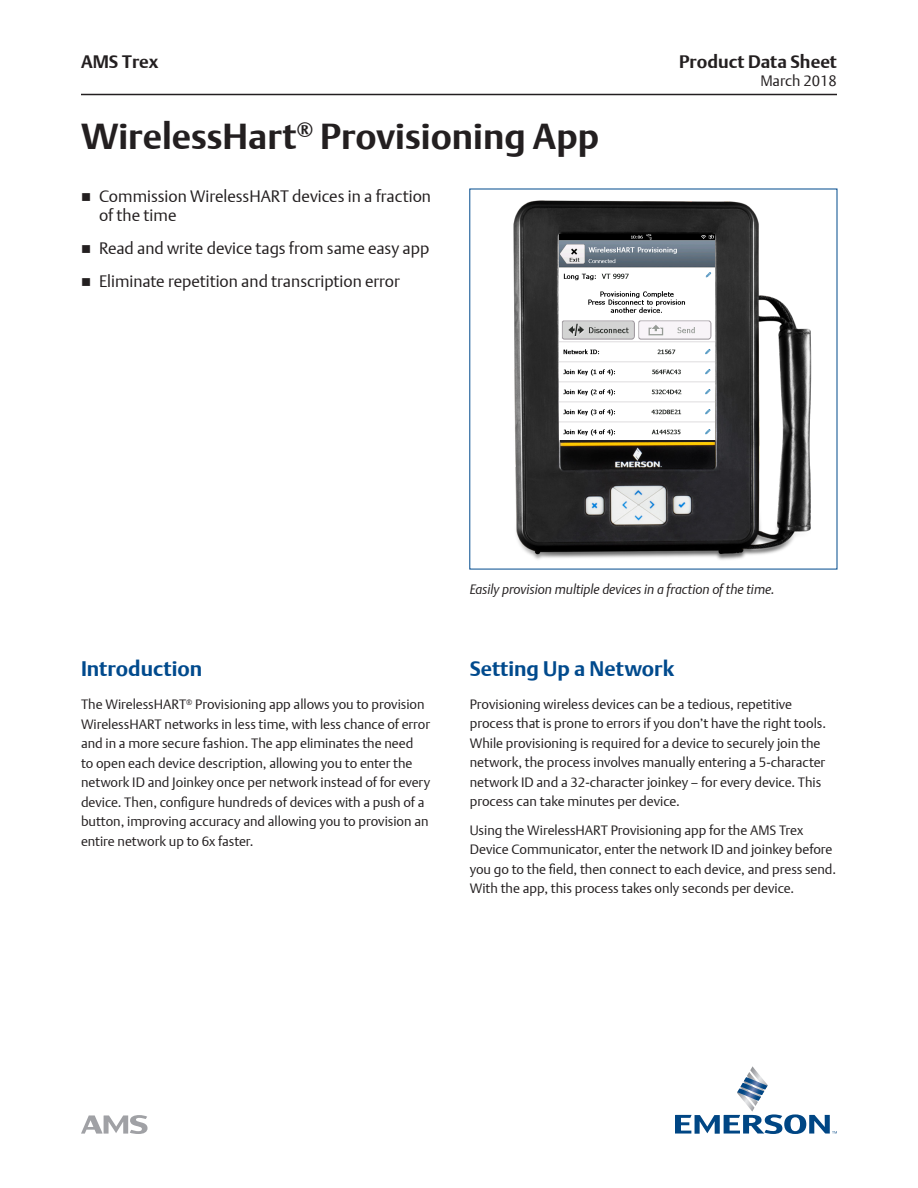
<style>
.page{position:relative;width:918px;height:1188px;background:#fff}
.page>*{position:absolute;margin:0;border:0;box-sizing:border-box;transform-origin:0 0}
.Document_Title{font:700 36px "DTL Argo T";color:#231f20}
.Subhead_1{font:700 21px "DTL Argo T";color:#004a8d}
.t1{font:700 18px "DTL Argo T";color:#231f20}
.t2{font:16.5px/19.5px "DTL Argo T Light";color:#231f20}
.t3{font:15px "DTL Argo T Light";color:#231f20}
.Body_Text{font:13.5px/19.5px "DTL Argo T Light";color:#231f20}
.Image_Caption{font:italic 13.5px "DTL Argo T Light";letter-spacing:-.005em;color:#231f20}
</style>
<div class="page">
<svg style="left:81px;top:1115px;width:67px;height:19px"></svg>
<svg style="left:675px;top:1066px;width:162px;height:68px"></svg>
<hr style="left:81px;top:94px;width:756px;height:1px;background:#231f20">
<img style="left:502px;top:188px;width:331px;height:381px">
<img style="left:560px;top:235px;width:154px;height:205px">
<h3 class="t1" style="left:81px;top:51px;width:79px">AMS Trex</h3>
<h3 class="t1" style="left:679px;top:51px;width:159px">Product Data Sheet</h3>
<p class="t3" style="left:760px;top:72px;width:78px">March 2018</p>
<p class="Document_Title" style="left:81px;top:115px;width:520px">WirelessHart<sup>®</sup> Provisioning App</p>
<p class="t2" style="left:99px;top:186px;width:334px">Commission WirelessHART devices in a fraction of the time</p>
<p class="t2" style="left:99px;top:239px;width:332px">Read and write device tags from same easy app</p>
<p class="t2" style="left:99px;top:272px;width:302px">Eliminate repetition and transcription error</p>
<p class="Subhead_1" style="left:81px;top:656px;width:123px">Introduction</p>
<p class="Body_Text" style="left:81px;top:694px;width:351px">The WirelessHART<sup>®</sup> Provisioning app allows you to provision WirelessHART networks in less time, with less chance of error and in a more secure fashion. The app eliminates the need<br>to open each device description, allowing you to enter the network ID and Joinkey once per network instead of for every device. Then, configure hundreds of devices with a push of a button, improving accuracy and allowing you to provision an entire network up to 6x faster.</p>
<p class="Image_Caption" style="left:470px;top:581px;width:306px">Easily provision multiple devices in a fraction of the time.</p>
<p class="Subhead_1" style="left:470px;top:656px;width:206px">Setting Up a Network</p>
<p class="Body_Text" style="left:470px;top:694px;width:358px">Provisioning wireless devices can be a tedious, repetitive process that is prone to errors if you don’t have the right tools.<br>While provisioning is required for a device to securely join the network, the process involves manually entering a 5-character network ID and a 32-character joinkey – for every device. This process can take minutes per device.</p>
<p class="Body_Text" style="left:470px;top:820px;width:368px">Using the WirelessHART Provisioning app for the AMS Trex Device Communicator, enter the network ID and joinkey before you go to the field, then connect to each device, and press send.<br>With the app, this process takes only seconds per device.</p>
</div>
